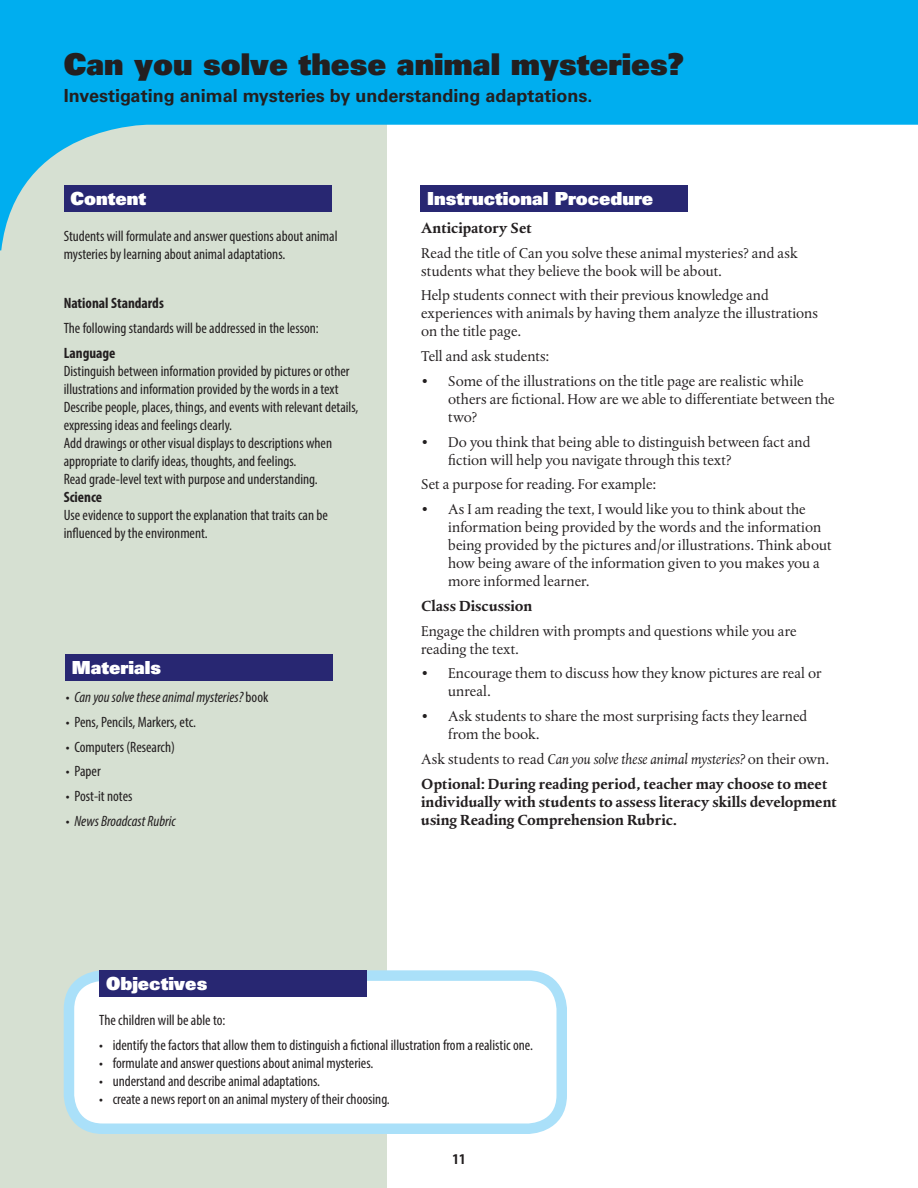
<style>
.page{position:relative;width:918px;height:1188px;background:#fff}
.page>*{position:absolute;margin:0;border:0;box-sizing:border-box;transform-origin:0 0}
.t1{font:30px "Univers LT Std X Black";color:#231f20}
.t2{font:700 18px "Univers LT Std";color:#231f20}
.t3{font:18px "Univers LT Std X Black";color:#fff}
.t4{font:15px/18px "Albertina MT Std";color:#231f20}
.t5{font:condensed 15px/18px "Myriad Pro";color:#231f20}
.t6{font:700 15px/24.8px "Albertina MT Std";color:#231f20}
.t7{font:italic condensed 15px "Myriad Pro";color:#231f20}
.t8{font:700 condensed 15px "Myriad Pro";color:#231f20}
.s1{font-style:normal}
.s2{font-weight:400}
.s3{font-weight:400;font-style:italic}
</style>
<div class="page">
<div style="left:0;top:0;width:386px;height:1188px;background:#d6e0d2"></div>
<svg style="left:0;top:0;width:918px;height:250px;fill:#00aeef"></svg>
<div style="left:69px;top:976px;width:493px;height:153px;background:#fff;border-radius:34px"></div>
<div style="left:64px;top:970px;width:503px;height:164px;border:10px solid #aae0f9;border-radius:34px"></div>
<div style="left:99px;top:970px;width:268px;height:27px;background:#282772"></div>
<div style="left:64px;top:185px;width:268px;height:27px;background:#282772"></div>
<div style="left:65px;top:654px;width:268px;height:27px;background:#282772"></div>
<div style="left:420px;top:185px;width:268px;height:27px;background:#282772"></div>
<h1 class="t1" style="left:64px;top:44px;width:622px">Can you solve these animal mysteries?</h1>
<p class="t2" style="left:64px;top:85px;width:530px">Investigating animal mysteries by understanding adaptations.</p>
<p class="t3" style="left:70px;top:186px;width:77px">Content</p>
<p class="t5" style="left:64px;top:226px;width:275px">Students will formulate and answer questions about animal mysteries by learning about animal adaptations.</p>
<p class="t8" style="left:64px;top:294px;width:102px">National Standards</p>
<p class="t5" style="left:64px;top:319px;width:257px">The following standards will be addressed in the lesson:</p>
<p class="t8" style="left:64px;top:343px;width:53px">Language</p>
<p class="t5" style="left:64px;top:361px;width:296px">Distinguish between information provided by pictures or other illustrations and information provided by the words in a text Describe people, places, things, and events with relevant details, expressing ideas and feelings clearly.<br>Add drawings or other visual displays to descriptions when appropriate to clarify ideas, thoughts, and feelings.<br>Read grade-level text with purpose and understanding.</p>
<p class="t8" style="left:64px;top:487px;width:40px">Science</p>
<p class="t5" style="left:64px;top:505px;width:266px">Use evidence to support the explanation that traits can be influenced by the environment.</p>
<p class="t3" style="left:72px;top:656px;width:91px">Materials</p>
<p class="t7" style="left:66px;top:688px;width:204px"><span class="s1">•</span> Can you solve these animal mysteries? <span class="s1">book</span></p>
<p class="t5" style="left:66px;top:713px;width:132px">• Pens, Pencils, Markers, etc.</p>
<p class="t5" style="left:66px;top:737px;width:110px">• Computers (Research)</p>
<p class="t5" style="left:66px;top:762px;width:36px">• Paper</p>
<p class="t5" style="left:66px;top:787px;width:68px">• Post-it notes</p>
<p class="t7" style="left:66px;top:812px;width:111px"><span class="s1">•</span> News Broadcast Rubric</p>
<p class="t3" style="left:106px;top:972px;width:103px">Objectives</p>
<p class="t3" style="left:427px;top:186px;width:227px">Instructional Procedure</p>
<p class="t6" style="left:421px;top:216px;width:112px">Anticipatory Set</p>
<p class="t4" style="left:421px;top:244px;width:378px">Read the title of Can you solve these animal mysteries? and ask students what they believe the book will be about.</p>
<p class="t4" style="left:421px;top:287px;width:398px">Help students connect with their previous knowledge and experiences with animals by having them analyze the illustrations on the title page.</p>
<p class="t4" style="left:421px;top:348px;width:129px">Tell and ask students:</p>
<p class="t4" style="left:448px;top:372px;width:388px;text-indent:-27px">• Some of the illustrations on the title page are realistic while others are fictional. How are we able to differentiate between the two?</p>
<p class="t4" style="left:448px;top:433px;width:364px;text-indent:-27px">• Do you think that being able to distinguish between fact and fiction will help you navigate through this text?</p>
<p class="t4" style="left:421px;top:476px;width:236px">Set a purpose for reading. For example:</p>
<p class="t4" style="left:448px;top:501px;width:385px;text-indent:-27px">• As I am reading the text, I would like you to think about the information being provided by the words and the information being provided by the pictures and/or illustrations. Think about how being aware of the information given to you makes you a more informed learner.</p>
<p class="t6" style="left:421px;top:594px;width:113px">Class Discussion</p>
<p class="t4" style="left:421px;top:622px;width:377px">Engage the children with prompts and questions while you are reading the text.</p>
<p class="t4" style="left:448px;top:665px;width:375px;text-indent:-27px">• Encourage them to discuss how they know pictures are real or unreal.</p>
<p class="t4" style="left:448px;top:708px;width:361px;text-indent:-27px">• Ask students to share the most surprising facts they learned from the book.</p>
<p class="t6" style="left:421px;top:747px;width:409px"><span class="s2">Ask students to read</span> <span class="s3">Can you solve these animal mysteries?</span> <span class="s2">on their own.<br></span>Optional: During reading period, teacher may choose to meet</p>
<p class="t6" style="left:421px;top:793px;width:417px;line-height:18px">individually with students to assess literacy skills development using Reading Comprehension Rubric.</p>
<p class="t5" style="left:99px;top:1011px;width:128px">The children will be able to:</p>
<p class="t5" style="left:99px;top:1036px;width:435px">• identify the factors that allow them to distinguish a fictional illustration from a realistic one.</p>
<p class="t5" style="left:99px;top:1054px;width:276px">• formulate and answer questions about animal mysteries.</p>
<p class="t5" style="left:99px;top:1072px;width:222px">• understand and describe animal adaptations.</p>
<p class="t5" style="left:99px;top:1090px;width:292px">• create a news report on an animal mystery of their choosing.</p>
<p class="t8" style="left:453px;top:1150px;width:14px">11</p>
</div>
